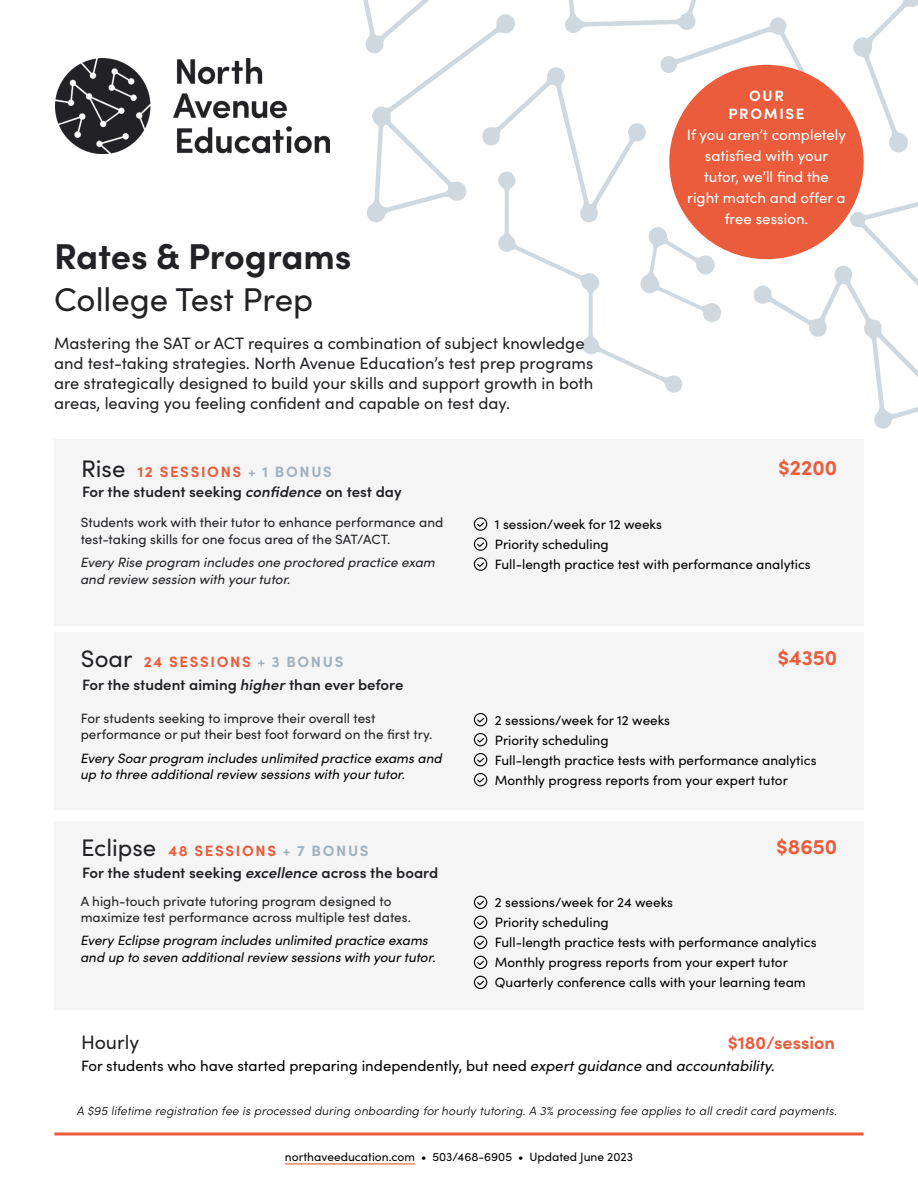
<style>
.page{position:relative;width:918px;height:1188px;background:#fff}
.page>*{position:absolute;margin:0;border:0;box-sizing:border-box;transform-origin:0 0}
.t1{font:700 36px "Sofia Pro";color:#222226}
.t2{font:33px "Sofia Pro";color:#222226}
.t3{font:700 21px "Sofia Pro";color:#ea5c3b}
.t4{font:19.5px "Sofia Pro";color:#222226}
.t5{font:700 18px "Sofia Pro";color:#ea5c3b}
.t6{font:16.5px/19.8px "Sofia Pro";color:#222226}
.t7{font:600 15px/20.1px "Sofia Pro";color:#222226}
.t8{font:15px "Sofia Pro";color:#000}
.t9{font:15px/21px "Sofia Pro";color:#fff;text-align:center}
.t10{font:700 15px/18px "Sofia Pro";letter-spacing:.11em;color:#fff;text-align:center}
.t11{font:13.5px/20px "Sofia Pro";color:#000}
.t12{font:13.5px/16.5px "Sofia Pro";color:#222226}
.t13{font:italic 13.5px/16.5px "Sofia Pro";color:#000}
.t14{font:italic 13.5px/16.5px "Sofia Pro";color:#222226}
.t15{font:italic 300 12px "Sofia Pro";letter-spacing:.01em;color:#000}
.t16{font:12px "Sofia Pro";color:#000}
.s1{font-weight:400;font-size:24px}
.s2{font-weight:700;color:#ea5c3b}
.s3{font-weight:700;color:#a0b1bf}
.s4{font-style:italic}
</style>
<div class="page">
<div style="left:54px;top:439px;width:810px;height:187px;background:#f5f5f5"></div>
<div style="left:54px;top:632px;width:810px;height:178px;background:#f5f5f5"></div>
<div style="left:54px;top:821px;width:810px;height:189px;background:#f5f5f5"></div>
<svg style="left:301px;top:0;width:617px;height:429px"></svg>
<svg style="left:54px;top:1132px;width:810px;height:4px;background:#ef846b"></svg>
<hr style="left:285px;top:1163px;width:130px;height:1px;background:#ea5c3b">
<img style="left:56px;top:58px;width:273px;height:95px">
<svg style="left:474px;top:518px;width:13px;height:13px"></svg>
<svg style="left:474px;top:538px;width:13px;height:13px"></svg>
<svg style="left:474px;top:558px;width:13px;height:13px"></svg>
<svg style="left:474px;top:713px;width:13px;height:13px"></svg>
<svg style="left:474px;top:733px;width:13px;height:13px"></svg>
<svg style="left:474px;top:753px;width:13px;height:13px"></svg>
<svg style="left:474px;top:773px;width:13px;height:13px"></svg>
<svg style="left:474px;top:896px;width:13px;height:13px"></svg>
<svg style="left:474px;top:916px;width:13px;height:13px"></svg>
<svg style="left:474px;top:936px;width:13px;height:13px"></svg>
<svg style="left:474px;top:956px;width:13px;height:13px"></svg>
<svg style="left:474px;top:976px;width:13px;height:13px"></svg>
<div style="left:669px;top:65px;width:195px;height:194px;background:#ea5c3b;border-radius:50%"></div>
<h1 class="t1" style="left:54px;top:229px;width:299px">Rates &amp; Programs</h1>
<h2 class="t2" style="left:54px;top:275px;width:261px">College Test Prep</h2>
<p class="t6" style="left:54px;top:333px;width:541px">Mastering the SAT or ACT requires a combination of subject knowledge and test-taking strategies. North Avenue Education’s test prep programs are strategically designed to build your skills and support growth in both areas, leaving you feeling confident and capable on test day.</p>
<p class="t10" style="left:728px;top:86px;width:78px">OUR<br>PROMISE</p>
<p class="t9" style="left:687px;top:124px;width:161px">If you aren’t completely satisfied with your tutor, we’ll find the right match and offer a free session.</p>
<p class="t7" style="left:81px;top:460px;width:322px"><span class="s1">Rise</span> <span class="s2">12 SESSIONS</span> <span class="s3">+ 1 BONUS<br></span>For the student seeking <span class="s4">confidence</span> on test day</p>
<p class="t12" style="left:81px;top:514px;width:364px">Students work with their tutor to enhance performance and test-taking skills for one focus area of the SAT/ACT.</p>
<p class="t14" style="left:81px;top:553px;width:356px">Every Rise program includes one proctored practice exam and review session with your tutor.</p>
<p class="t7" style="left:81px;top:650px;width:324px;line-height:22.4px"><span class="s1">Soar</span> <span class="s2">24 SESSIONS</span> <span class="s3">+ 3 BONUS<br></span>For the student aiming <span class="s4">higher</span> than ever before</p>
<p class="t12" style="left:81px;top:709px;width:353px">For students seeking to improve their overall test performance or put their best foot forward on the first try.</p>
<p class="t13" style="left:81px;top:749px;width:363px">Every Soar program includes unlimited practice exams and up to three additional review sessions with your tutor.</p>
<p class="t7" style="left:81px;top:839px;width:359px;line-height:21.9px"><span class="s1">Eclipse</span> <span class="s2">48 SESSIONS</span> <span class="s3">+ 7 BONUS<br></span>For the student seeking <span class="s4">excellence</span> across the board</p>
<p class="t12" style="left:81px;top:892px;width:332px">A high-touch private tutoring program designed to maximize test performance across multiple test dates.</p>
<p class="t13" style="left:81px;top:932px;width:357px">Every Eclipse program includes unlimited practice exams and up to seven additional review sessions with your tutor.</p>
<h3 class="t4" style="left:81px;top:1028px;width:60px">Hourly</h3>
<h3 class="t3" style="left:778px;top:451px;width:61px">$2200</h3>
<p class="t11" style="left:495px;top:514px;width:317px">1 session/week for 12 weeks<br>Priority scheduling<br>Full-length practice test with performance analytics</p>
<h3 class="t3" style="left:777px;top:642px;width:61px">$4350</h3>
<p class="t11" style="left:495px;top:709px;width:323px">2 sessions/week for 12 weeks<br>Priority scheduling<br>Full-length practice tests with performance analytics Monthly progress reports from your expert tutor</p>
<h3 class="t3" style="left:776px;top:831px;width:63px">$8650</h3>
<p class="t11" style="left:495px;top:892px;width:323px">2 sessions/week for 24 weeks<br>Priority scheduling<br>Full-length practice tests with performance analytics Monthly progress reports from your expert tutor Quarterly conference calls with your learning team</p>
<h3 class="t5" style="left:728px;top:1029px;width:109px">$180/session</h3>
<p class="t8" style="left:81px;top:1055px;width:696px">For students who have started preparing independently, but need <span class="s4">expert guidance</span> and <span class="s4">accountability.</span></p>
<p class="t15" style="left:77px;top:1102px;width:761px">A $95 lifetime registration fee is processed during onboarding for hourly tutoring. A 3% processing fee applies to all credit card payments.</p>
<p class="t16" style="left:285px;top:1148px;width:350px">northaveeducation.com • 503/468-6905 • Updated June 2023</p>
</div>
